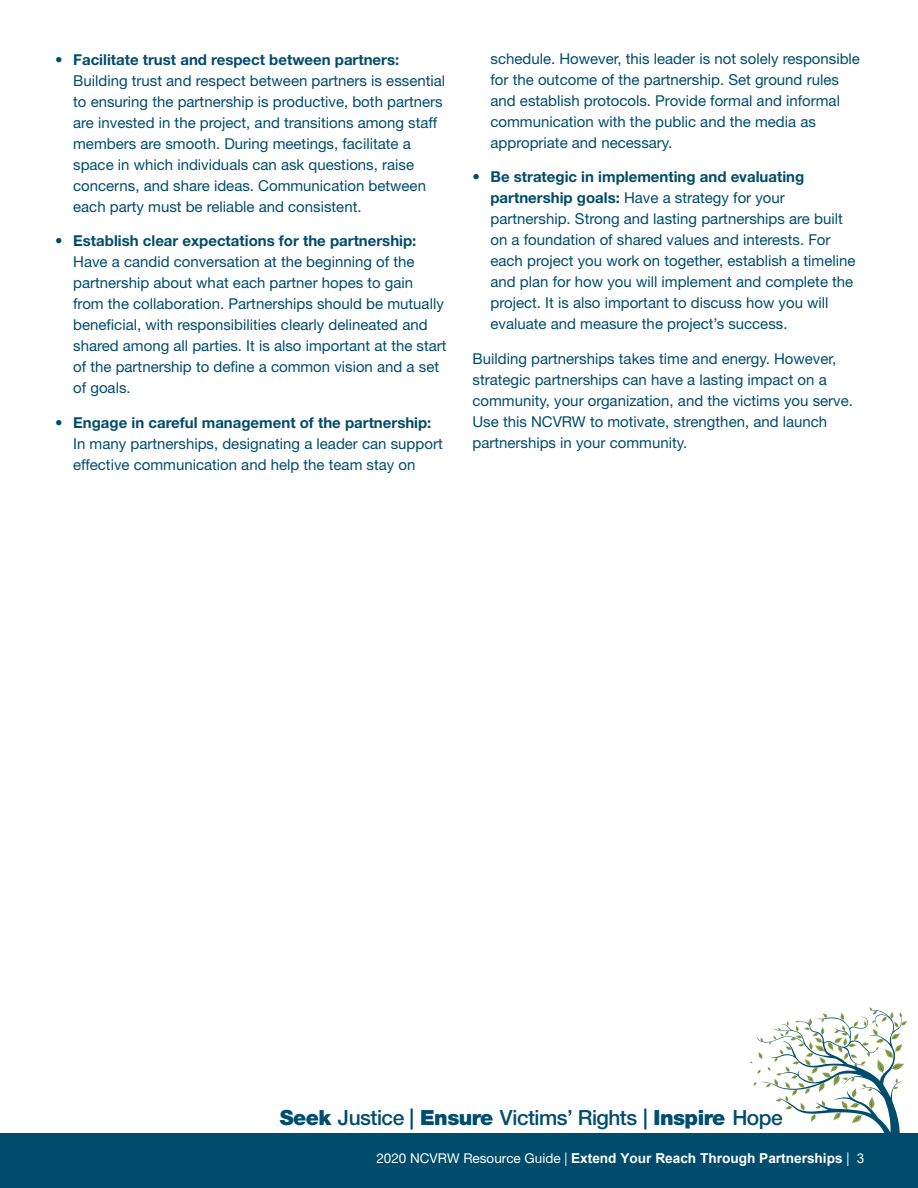
<style>
.page{position:relative;width:918px;height:1188px;background:#fff}
.page>*{position:absolute;margin:0;border:0;box-sizing:border-box;transform-origin:0 0}
.t1{font:500 21px "Helvetica Neue LT Std";letter-spacing:-.025em;color:#004d6d}
.t2{font:15px/21px "Helvetica Neue LT Std";color:#004c6c}
.t3{font:700 13.65px "Arial";color:#fff}
.s1{font-weight:700}
.s2{font-weight:900}
.s3{font-family:"Helvetica Neue LT Std";font-weight:400;font-size:13.5px}
.s4{font-weight:400;font-size:13.5px}
</style>
<div class="page">
<svg style="left:750px;top:1007px;width:157px;height:126px"></svg>
<div style="left:0;top:1133px;width:918px;height:55px;background:#004c6c"></div>
<p class="t2" style="left:73px;top:49px;width:373px;text-indent:-18px">• <span class="s1">Facilitate trust and respect between partners:<br></span>Building trust and respect between partners is essential to ensuring the partnership is productive, both partners are invested in the project, and transitions among staff members are smooth. During meetings, facilitate a space in which individuals can ask questions, raise concerns, and share ideas. Communication between each party must be reliable and consistent.</p>
<p class="t2" style="left:73px;top:230px;width:375px;text-indent:-18px">• <span class="s1">Establish clear expectations for the partnership:<br></span>Have a candid conversation at the beginning of the partnership about what each partner hopes to gain from the collaboration. Partnerships should be mutually benefcial, with responsibilities clearly delineated and shared among all parties. It is also important at the start of the partnership to defne a common vision and a set of goals.</p>
<p class="t2" style="left:73px;top:412px;width:371px;text-indent:-18px">• <span class="s1">Engage in careful management of the partnership:<br></span>In many partnerships, designating a leader can support effective communication and help the team stay on</p>
<p class="t2" style="left:490px;top:48px;width:371px">schedule. However, this leader is not solely responsible for the outcome of the partnership. Set ground rules and establish protocols. Provide formal and informal communication with the public and the media as appropriate and necessary.</p>
<p class="t2" style="left:490px;top:166px;width:367px;text-indent:-18px">• <span class="s1">Be strategic in implementing and evaluating partnership goals:</span> Have a strategy for your partnership. Strong and lasting partnerships are built on a foundation of shared values and interests. For each project you work on together, establish a timeline and plan for how you will implement and complete the project. It is also important to discuss how you will evaluate and measure the project’s success.</p>
<p class="t2" style="left:472px;top:348px;width:382px">Building partnerships takes time and energy. However, strategic partnerships can have a lasting impact on a community, your organization, and the victims you serve.<br>Use this NCVRW to motivate, strengthen, and launch partnerships in your community.</p>
<h1 class="t1" style="left:280px;top:1105px;width:504px"><span class="s2">Seek</span> Justice | <span class="s2">Ensure</span> Victims’ Rights | <span class="s2">Inspire</span> Hope</h1>
<p class="t3" style="left:376px;top:1149px;width:490px"><span class="s3">2020 NCVRW Resource Guide |</span> Extend Your Reach Through Partnerships <span class="s3">|</span> <span class="s4">3</span></p>
</div>
